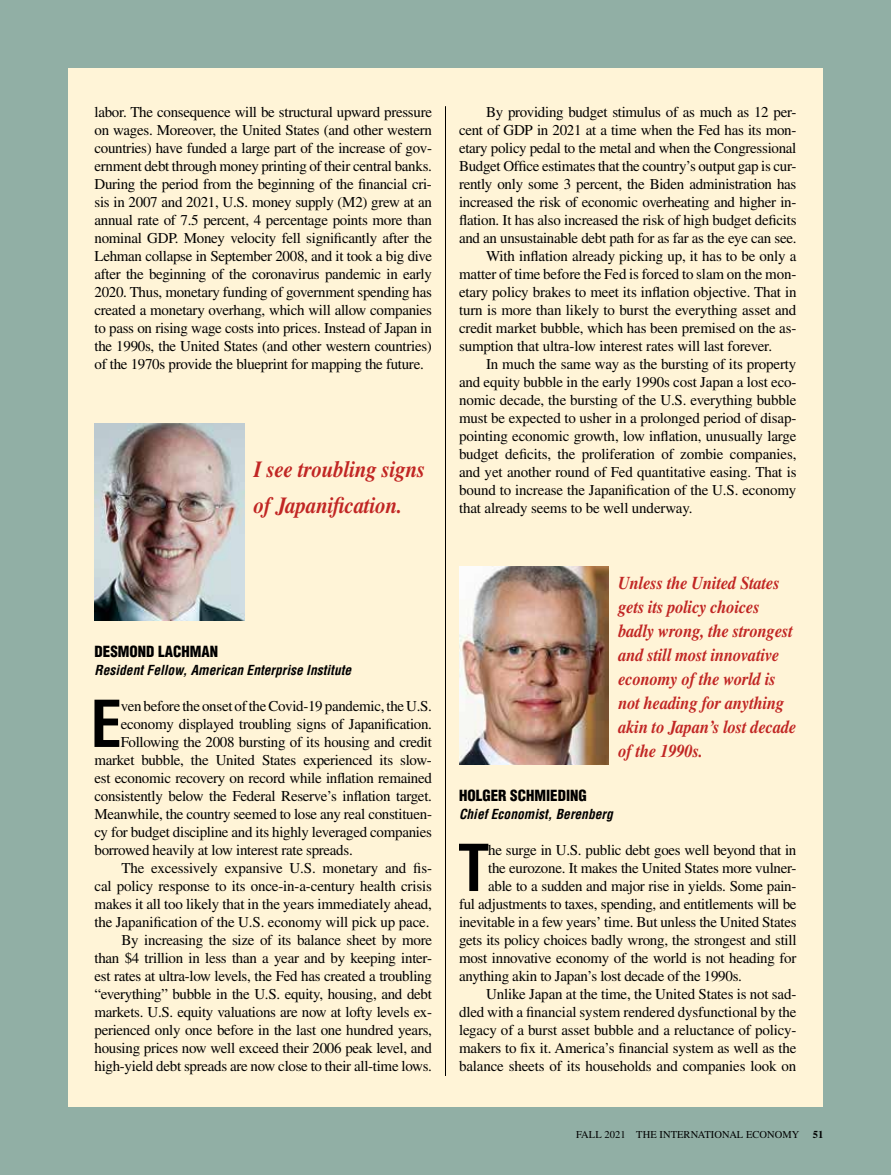
<style>
.page{position:relative;width:891px;height:1175px;background:#fff}
.page>*{position:absolute;margin:0;border:0;box-sizing:border-box;transform-origin:0 0}
.t1{font:700 condensed 63px "Helvetica LT Std";color:#000}
.t2{font:italic 700 23.1px/36px "Times LT Std";letter-spacing:-.01em;color:#c12624;scale:.91 1}
.t3{font:italic 700 18.15px/24px "Times LT Std";letter-spacing:-.01em;color:#c12624;scale:.91 1}
.t4{font:15px/18px "Times LT Std";letter-spacing:-.02em;color:#000;text-align:justify}
.t5{font:900 condensed 15px "Helvetica LT Std";color:#000}
.t6{font:italic 700 condensed 13.5px "Helvetica LT Std";color:#000}
.t7{font:10.5px "Times LT Std";letter-spacing:.005em;color:#000}
.t8{font:700 10.5px "Times LT Std";color:#000}
</style>
<div class="page">
<div style="left:0;top:0;width:891px;height:1174px;background:#91afa5"></div>
<div style="left:68px;top:68px;width:755px;height:1038px;background:#fff4d7"></div>
<img style="left:94px;top:423px;width:150px;height:198px">
<img style="left:459px;top:567px;width:150px;height:198px">
<hr style="left:445px;top:106px;width:1px;height:969px;background:#000">
<p class="t4" style="left:94px;top:103px;width:339px">labor. The consequence will be structural upward pressure on wages. Moreover, the United States (and other western countries) have funded a large part of the increase of gov&shy;ernment debt through money printing of their central banks.<br>During the period from the beginning of the financial cri&shy;sis in 2007 and 2021, U.S. money supply (M2) grew at an annual rate of 7.5 percent, 4 percentage points more than nominal GDP. Money velocity fell significantly after the Lehman collapse in September 2008, and it took a big dive after the beginning of the coronavirus pandemic in early 2020. Thus, monetary funding of government spending has created a monetary overhang, which will allow companies to pass on rising wage costs into prices. Instead of Japan in the 1990s, the United States (and other western countries) of the 1970s provide the blueprint for mapping the future.</p>
<h2 class="t2" style="left:254px;top:451px;width:190px">I see troubling signs of Japanification.</h2>
<p class="t5" style="left:94px;top:642px;width:125px">DESMOND LACHMAN</p>
<p class="t6" style="left:94px;top:661px;width:258px">Resident Fellow, American Enterprise Institute</p>
<h1 class="t1" style="left:90px;top:684px;width:33px">E</h1>
<p class="t4" style="left:121px;top:697px;width:313px">ven before the onset of the Covid-19 pandemic, the U.S.</p>
<p class="t4" style="left:121px;top:715px;width:313px">economy displayed troubling signs of Japanification.</p>
<p class="t4" style="left:121px;top:733px;width:313px">Following the 2008 bursting of its housing and credit</p>
<p class="t4" style="left:94px;top:751px;width:339px">market bubble, the United States experienced its slow-</p>
<p class="t4" style="left:94px;top:769px;width:339px">est economic recovery on record while inflation remained</p>
<p class="t4" style="left:94px;top:787px;width:339px">consistently below the Federal Reserve’s inflation target.</p>
<p class="t4" style="left:94px;top:805px;width:339px">Meanwhile, the country seemed to lose any real constituen-</p>
<p class="t4" style="left:94px;top:823px;width:339px">cy for budget discipline and its highly leveraged companies</p>
<p class="t4" style="left:94px;top:841px;width:260px">borrowed heavily at low interest rate spreads.</p>
<p class="t4" style="left:121px;top:859px;width:312px">The excessively expansive U.S. monetary and fis-</p>
<p class="t4" style="left:94px;top:877px;width:339px">cal policy response to its once-in-a-century health crisis</p>
<p class="t4" style="left:94px;top:895px;width:339px">makes it all too likely that in the years immediately ahead,</p>
<p class="t4" style="left:94px;top:913px;width:337px">the Japanification of the U.S. economy will pick up pace.</p>
<p class="t4" style="left:121px;top:931px;width:312px">By increasing the size of its balance sheet by more</p>
<p class="t4" style="left:94px;top:949px;width:339px">than $4 trillion in less than a year and by keeping inter-</p>
<p class="t4" style="left:94px;top:967px;width:339px">est rates at ultra-low levels, the Fed has created a troubling</p>
<p class="t4" style="left:94px;top:985px;width:339px">“everything” bubble in the U.S. equity, housing, and debt</p>
<p class="t4" style="left:94px;top:1003px;width:339px">markets. U.S. equity valuations are now at lofty levels ex-</p>
<p class="t4" style="left:94px;top:1021px;width:339px">perienced only once before in the last one hundred years,</p>
<p class="t4" style="left:94px;top:1039px;width:339px">housing prices now well exceed their 2006 peak level, and</p>
<p class="t4" style="left:94px;top:1057px;width:339px">high-yield debt spreads are now close to their all-time lows.</p>
<p class="t4" style="left:486px;top:103px;width:312px">By providing budget stimulus of as much as 12 per-</p>
<p class="t4" style="left:459px;top:121px;width:339px">cent of GDP in 2021 at a time when the Fed has its mon-</p>
<p class="t4" style="left:459px;top:139px;width:339px">etary policy pedal to the metal and when the Congressional</p>
<p class="t4" style="left:459px;top:157px;width:339px">Budget Office estimates that the country’s output gap is cur-</p>
<p class="t4" style="left:459px;top:175px;width:339px">rently only some 3 percent, the Biden administration has</p>
<p class="t4" style="left:459px;top:193px;width:339px">increased the risk of economic overheating and higher in-</p>
<p class="t4" style="left:459px;top:211px;width:339px">flation. It has also increased the risk of high budget deficits</p>
<p class="t4" style="left:459px;top:229px;width:339px">and an unsustainable debt path for as far as the eye can see.</p>
<p class="t4" style="left:486px;top:247px;width:312px">With inflation already picking up, it has to be only a</p>
<p class="t4" style="left:459px;top:265px;width:339px">matter of time before the Fed is forced to slam on the mon-</p>
<p class="t4" style="left:459px;top:283px;width:339px">etary policy brakes to meet its inflation objective. That in</p>
<p class="t4" style="left:459px;top:301px;width:339px">turn is more than likely to burst the everything asset and</p>
<p class="t4" style="left:459px;top:319px;width:339px">credit market bubble, which has been premised on the as-</p>
<p class="t4" style="left:459px;top:337px;width:315px">sumption that ultra-low interest rates will last forever.</p>
<p class="t4" style="left:486px;top:355px;width:312px">In much the same way as the bursting of its property</p>
<p class="t4" style="left:459px;top:373px;width:339px">and equity bubble in the early 1990s cost Japan a lost eco-</p>
<p class="t4" style="left:459px;top:391px;width:339px">nomic decade, the bursting of the U.S. everything bubble</p>
<p class="t4" style="left:459px;top:409px;width:339px">must be expected to usher in a prolonged period of disap-</p>
<p class="t4" style="left:459px;top:427px;width:339px">pointing economic growth, low inflation, unusually large</p>
<p class="t4" style="left:459px;top:445px;width:339px">budget deficits, the proliferation of zombie companies,</p>
<p class="t4" style="left:459px;top:463px;width:339px">and yet another round of Fed quantitative easing. That is</p>
<p class="t4" style="left:459px;top:481px;width:339px">bound to increase the Japanification of the U.S. economy</p>
<p class="t4" style="left:459px;top:499px;width:235px">that already seems to be well underway.</p>
<p class="t3" style="left:618px;top:571px;width:197px">Unless the United States gets its policy choices badly wrong, the strongest and still most innovative economy of the world is not heading for anything akin to Japan’s lost decade of the 1990s.</p>
<p class="t5" style="left:459px;top:786px;width:129px">HOLGER SCHMIEDING</p>
<p class="t6" style="left:459px;top:805px;width:155px">Chief Economist, Berenberg</p>
<h1 class="t1" style="left:458px;top:828px;width:33px">T</h1>
<p class="t4" style="left:488px;top:841px;width:310px">he surge in U.S. public debt goes well beyond that in</p>
<p class="t4" style="left:488px;top:859px;width:310px">the eurozone. It makes the United States more vulner-</p>
<p class="t4" style="left:488px;top:877px;width:310px">able to a sudden and major rise in yields. Some pain-</p>
<p class="t4" style="left:459px;top:895px;width:339px">ful adjustments to taxes, spending, and entitlements will be</p>
<p class="t4" style="left:459px;top:913px;width:339px">inevitable in a few years’ time. But unless the United States</p>
<p class="t4" style="left:459px;top:931px;width:339px">gets its policy choices badly wrong, the strongest and still</p>
<p class="t4" style="left:459px;top:949px;width:339px">most innovative economy of the world is not heading for</p>
<p class="t4" style="left:459px;top:967px;width:284px">anything akin to Japan’s lost decade of the 1990s.</p>
<p class="t4" style="left:486px;top:985px;width:312px">Unlike Japan at the time, the United States is not sad-</p>
<p class="t4" style="left:459px;top:1003px;width:339px">dled with a financial system rendered dysfunctional by the</p>
<p class="t4" style="left:459px;top:1021px;width:339px">legacy of a burst asset bubble and a reluctance of policy-</p>
<p class="t4" style="left:459px;top:1039px;width:339px">makers to fix it. America’s financial system as well as the</p>
<p class="t4" style="left:459px;top:1057px;width:339px">balance sheets of its households and companies look on</p>
<p class="t7" style="left:576px;top:1128px;width:225px">FALL 2021 THE INTERNATIONAL ECONOMY</p>
<p class="t8" style="left:813px;top:1128px;width:12px">51</p>
</div>
